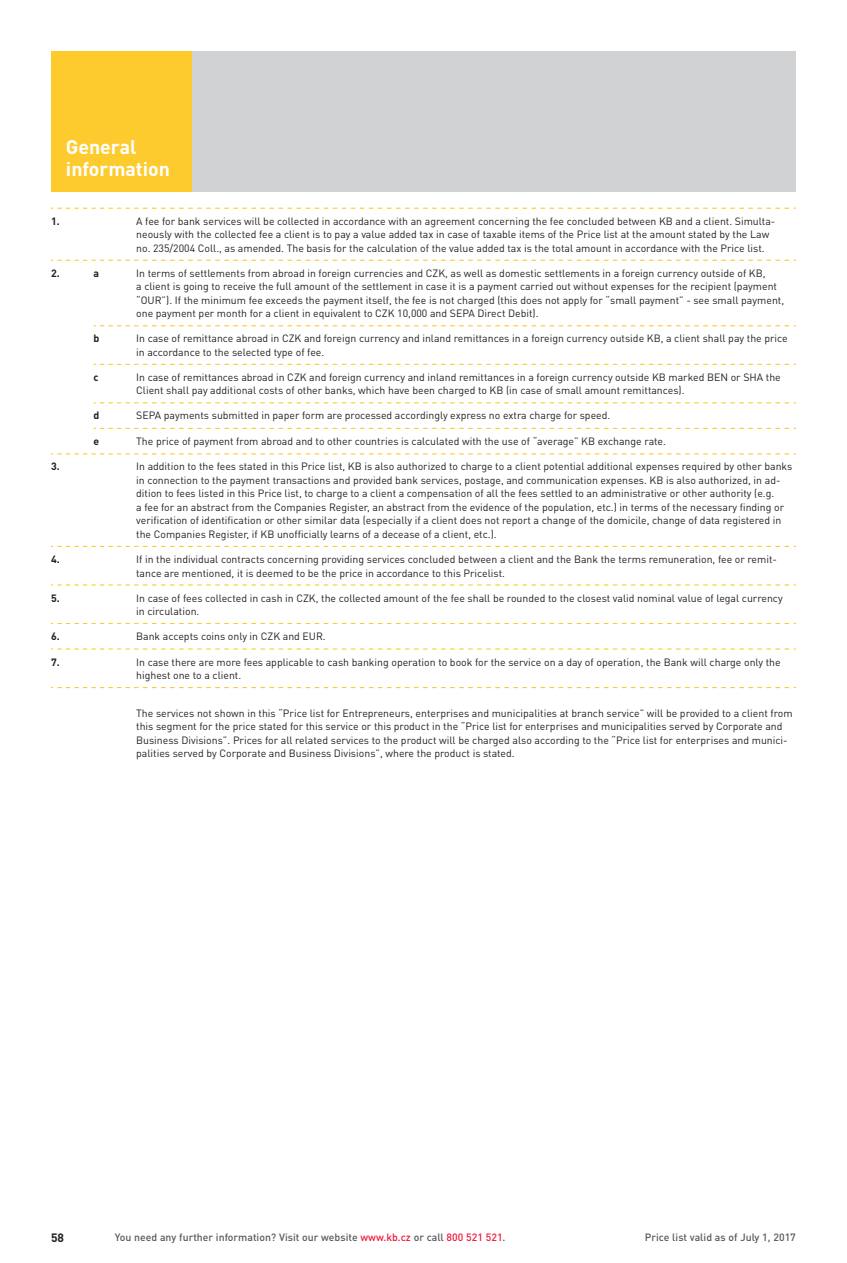
<style>
.page{position:relative;width:847px;height:1263px;background:#fff}
.page>*{position:absolute;margin:0;border:0;box-sizing:border-box;transform-origin:0 0}
.t1{font:700 19.5px/22.5px "DIN Pro";color:#fff}
.t2{font:700 12px "DIN Pro";color:#231f20}
.t3{font:10.5px/13.5px "DIN Pro";color:#231f20}
.t4{font:500 10.5px "DIN Pro";color:#57585a}
.t5{font:700 10.5px "DIN Pro";color:#231f20}
.s1{color:#ed1a3a}
</style>
<div class="page">
<div style="left:191px;top:51px;width:604px;height:140px;background:#d1d2d4"></div>
<div style="left:51px;top:51px;width:140px;height:140px;background:#fecb2f"></div>
<svg style="left:51px;top:208px;width:744px;height:1px"></svg>
<svg style="left:51px;top:260px;width:744px;height:1px"></svg>
<svg style="left:94px;top:325px;width:701px;height:1px"></svg>
<svg style="left:94px;top:364px;width:701px;height:1px"></svg>
<svg style="left:94px;top:402px;width:701px;height:1px"></svg>
<svg style="left:94px;top:428px;width:701px;height:1px"></svg>
<svg style="left:51px;top:453px;width:744px;height:1px"></svg>
<svg style="left:51px;top:546px;width:744px;height:1px"></svg>
<svg style="left:51px;top:584px;width:744px;height:1px"></svg>
<svg style="left:51px;top:623px;width:744px;height:1px"></svg>
<svg style="left:51px;top:648px;width:744px;height:2px"></svg>
<svg style="left:51px;top:687px;width:744px;height:1px"></svg>
<h1 class="t1" style="left:66px;top:135px;width:105px">General information</h1>
<p class="t5" style="left:51px;top:214px;width:10px">1.</p>
<p class="t3" style="left:136px;top:214px;width:640px">A fee for bank services will be collected in accordance with an agreement concerning the fee concluded between KB and a client. Simulta&shy;neously with the collected fee a client is to pay a value added tax in case of taxable items of the Price list at the amount stated by the Law no. 235/2004 Coll., as amended. The basis for the calculation of the value added tax is the total amount in accordance with the Price list.</p>
<p class="t5" style="left:51px;top:266px;width:10px">2.</p>
<p class="t5" style="left:94px;top:266px;width:7px">a</p>
<p class="t3" style="left:136px;top:266px;width:649px">In terms of settlements from abroad in foreign currencies and CZK, as well as domestic settlements in a foreign currency outside of KB,<br>a client is going to receive the full amount of the settlement in case it is a payment carried out without expenses for the recipient (payment “OUR”). If the minimum fee exceeds the payment itself, the fee is not charged (this does not apply for “small payment” - see small payment, one payment per month for a client in equivalent to CZK 10,000 and SEPA Direct Debit).</p>
<p class="t5" style="left:94px;top:331px;width:7px">b</p>
<p class="t3" style="left:136px;top:331px;width:652px">In case of remittance abroad in CZK and foreign currency and inland remittances in a foreign currency outside KB, a client shall pay the price in accordance to the selected type of fee.</p>
<p class="t5" style="left:94px;top:370px;width:7px">c</p>
<p class="t3" style="left:136px;top:370px;width:645px">In case of remittances abroad in CZK and foreign currency and inland remittances in a foreign currency outside KB marked BEN or SHA the<br>Client shall pay additional costs of other banks, which have been charged to KB (in case of small amount remittances).</p>
<p class="t5" style="left:94px;top:408px;width:7px">d</p>
<p class="t3" style="left:136px;top:408px;width:475px">SEPA payments submitted in paper form are processed accordingly express no extra charge for speed.</p>
<p class="t5" style="left:94px;top:434px;width:7px">e</p>
<p class="t3" style="left:136px;top:434px;width:531px">The price of payment from abroad and to other countries is calculated with the use of “average” KB exchange rate.</p>
<p class="t5" style="left:51px;top:459px;width:10px">3.</p>
<p class="t3" style="left:136px;top:459px;width:657px">In addition to the fees stated in this Price list, KB is also authorized to charge to a client potential additional expenses required by other banks in connection to the payment transactions and provided bank services, postage, and communication expenses. KB is also authorized, in ad&shy;dition to fees listed in this Price list, to charge to a client a compensation of all the fees settled to an administrative or other authority (e.g.<br>a fee for an abstract from the Companies Register, an abstract from the evidence of the population, etc.) in terms of the necessary finding or verification of identification or other similar data (especially if a client does not report a change of the domicile, change of data registered in the Companies Register, if KB unofficially learns of a decease of a client, etc.).</p>
<p class="t5" style="left:51px;top:552px;width:10px">4.</p>
<p class="t3" style="left:136px;top:552px;width:642px">If in the individual contracts concerning providing services concluded between a client and the Bank the terms remuneration, fee or remit&shy;tance are mentioned, it is deemed to be the price in accordance to this Pricelist.</p>
<p class="t5" style="left:51px;top:591px;width:10px">5.</p>
<p class="t3" style="left:136px;top:591px;width:647px">In case of fees collected in cash in CZK, the collected amount of the fee shall be rounded to the closest valid nominal value of legal currency in circulation.</p>
<p class="t5" style="left:51px;top:629px;width:10px">6.</p>
<p class="t3" style="left:136px;top:629px;width:191px">Bank accepts coins only in CZK and EUR.</p>
<p class="t5" style="left:51px;top:655px;width:10px">7.</p>
<p class="t3" style="left:136px;top:655px;width:645px">In case there are more fees applicable to cash banking operation to book for the service on a day of operation, the Bank will charge only the highest one to a client.</p>
<p class="t3" style="left:136px;top:706px;width:657px">The services not shown in this “Price list for Entrepreneurs, enterprises and municipalities at branch service” will be provided to a client from this segment for the price stated for this service or this product in the “Price list for enterprises and municipalities served by Corporate and Business Divisions”. Prices for all related services to the product will be charged also according to the “Price list for enterprises and munici&shy;palities served by Corporate and Business Divisions”, where the product is stated.</p>
<p class="t2" style="left:51px;top:1229px;width:15px">58</p>
<p class="t4" style="left:115px;top:1230px;width:392px">You need any further information? Visit our website <span class="s1">www.kb.cz</span> or call <span class="s1">800 521 521</span>.</p>
<p class="t4" style="left:644px;top:1230px;width:152px">Price list valid as of July 1, 2017</p>
</div>
